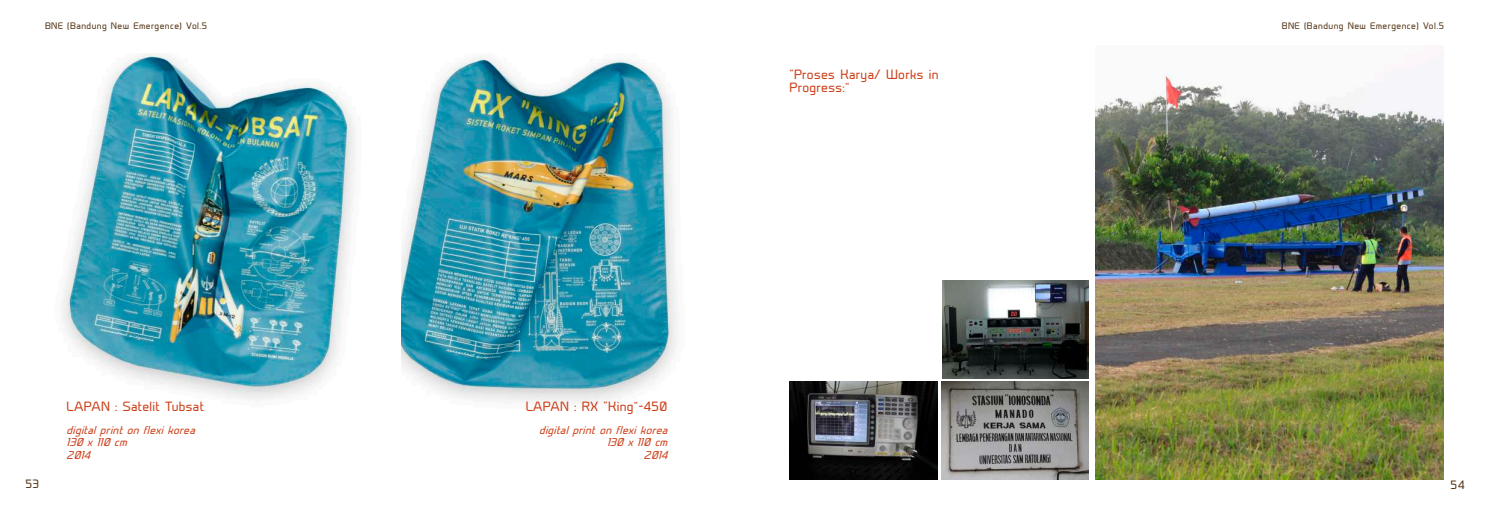
<style>
.page{position:relative;width:1489px;height:525px;background:#fff}
.page>*{position:absolute;margin:0;border:0;box-sizing:border-box;transform-origin:0 0}
.t1{font:12.5px/13.8px "Prime";letter-spacing:.025em;color:#cc401b}
.t2{font:11.25px "Prime";color:#533516}
.t3{font:italic 10.62px/12.5px "Prime";color:#cc401b;text-align:right}
.t4{font:8.75px "Prime";letter-spacing:.05em;color:#533516}
</style>
<div class="page">
<img style="left:1095px;top:72px;width:348px;height:407px">
<img style="left:401px;top:55px;width:276px;height:347px">
<img style="left:63px;top:54px;width:292px;height:345px">
<img style="left:942px;top:280px;width:146px;height:98px">
<img style="left:941px;top:381px;width:147px;height:98px">
<img style="left:789px;top:381px;width:148px;height:98px">
<p class="t4" style="left:45px;top:20px;width:164px">BNE (Bandung New Emergence) Vol.5</p>
<p class="t4" style="left:1281px;top:20px;width:164px">BNE (Bandung New Emergence) Vol.5</p>
<p class="t1" style="left:789px;top:67px;width:151px">“Proses Karya/ Works in<br>Progress:”</p>
<p class="t1" style="left:67px;top:399px;width:139px">LAPAN : Satelit Tubsat</p>
<p class="t3" style="left:67px;top:423px;width:133px;text-align:left">digital print on flexi korea<br>130 x 110 cm<br>2014</p>
<p class="t1" style="left:525px;top:399px;width:143px">LAPAN : RX “King”-450</p>
<p class="t3" style="left:539px;top:423px;width:133px">digital print on flexi korea<br>130 x 110 cm<br>2014</p>
<p class="t2" style="left:26px;top:477px;width:15px">53</p>
<p class="t2" style="left:1450px;top:477px;width:15px">54</p>
</div>
